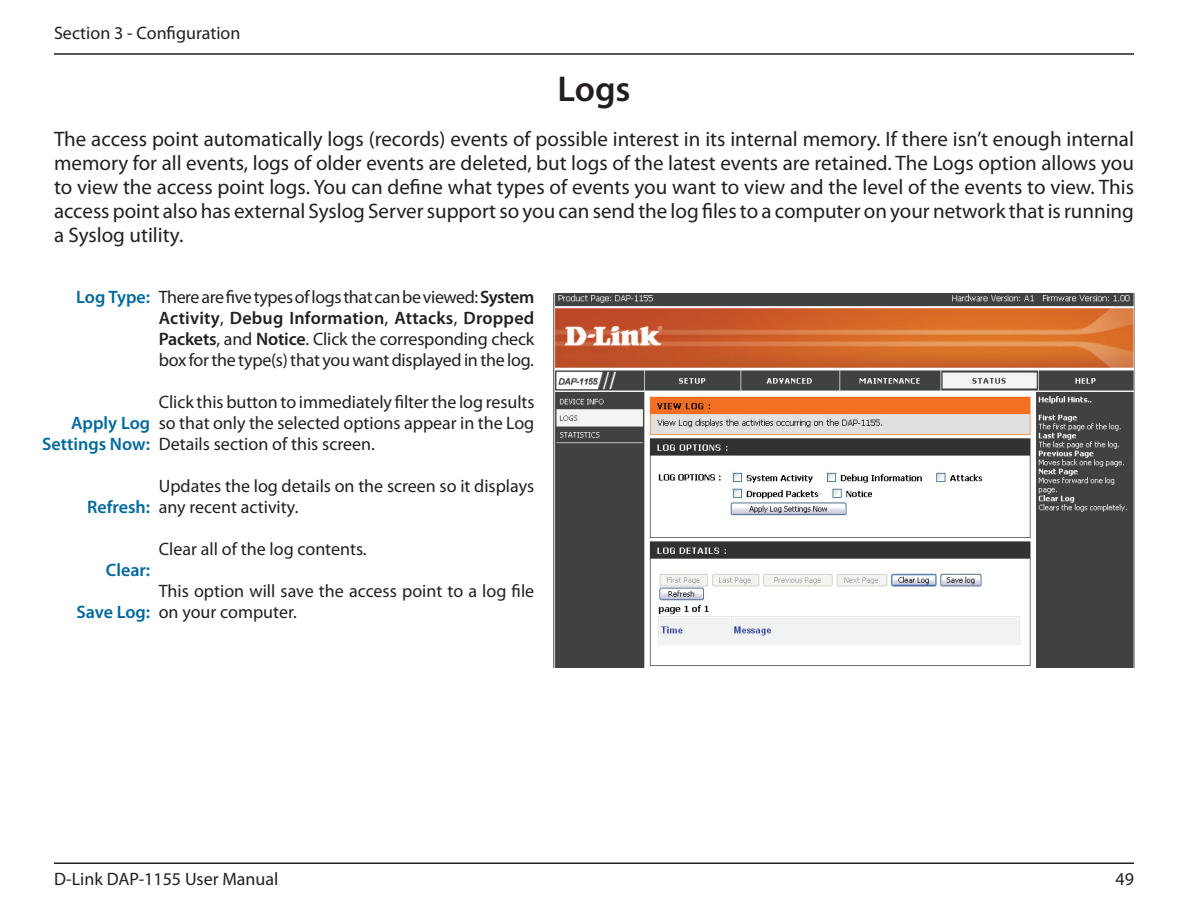
<style>
.page{position:relative;width:1188px;height:918px;background:#fff}
.page>*{position:absolute;margin:0;border:0;box-sizing:border-box;transform-origin:0 0}
.t1{font:600 36px "Myriad Pro";color:#231f20}
.t2{font:21px/24px "Myriad Pro";color:#231f20;text-align:justify}
.t3{font:18px/21px "Myriad Pro";color:#231f20;text-align:justify}
.t4{font:600 18px/21px "Myriad Pro";color:#00699b;text-align:right}
.s1{font-weight:600}
</style>
<div class="page">
<hr style="left:54px;top:53px;width:1080px;height:2px;background:#231f20">
<hr style="left:54px;top:862px;width:1080px;height:2px;background:#231f20">
<img style="left:554px;top:293px;width:580px;height:375px">
<p class="t3" style="left:54px;top:22px;width:188px">Section 3 - Configuration</p>
<h1 class="t1" style="left:557px;top:66px;width:75px">Logs</h1>
<p class="t2" style="left:54px;top:127px;width:1082px">The access point automatically logs (records) events of possible interest in its internal memory. If there isn’t enough internal memory for all events, logs of older events are deleted, but logs of the latest events are retained. The Logs option allows you to view the access point logs. You can define what types of events you want to view and the level of the events to view. This access point also has external Syslog Server support so you can send the log files to a computer on your network that is running a Syslog utility.</p>
<p class="t4" style="left:76px;top:286px;width:75px">Log Type:</p>
<p class="t4" style="left:42px;top:412px;width:109px">Apply Log<br>Settings Now:</p>
<p class="t4" style="left:87px;top:496px;width:64px">Refresh:</p>
<p class="t4" style="left:106px;top:559px;width:46px">Clear:</p>
<p class="t4" style="left:76px;top:601px;width:75px">Save Log:</p>
<p class="t3" style="left:159px;top:286px;width:377px">There are five types of logs that can be viewed: <span class="s1">System Activity</span>, <span class="s1">Debug Information</span>, <span class="s1">Attacks</span>, <span class="s1">Dropped Packets</span>, and <span class="s1">Notice</span>. Click the corresponding check box for the type(s) that you want displayed in the log.</p>
<p class="t3" style="left:159px;top:391px;width:377px">Click this button to immediately filter the log results so that only the selected options appear in the Log Details section of this screen.</p>
<p class="t3" style="left:159px;top:475px;width:377px">Updates the log details on the screen so it displays any recent activity.</p>
<p class="t3" style="left:159px;top:538px;width:209px">Clear all of the log contents.</p>
<p class="t3" style="left:159px;top:580px;width:377px">This option will save the access point to a log file on your computer.</p>
<p class="t3" style="left:54px;top:868px;width:226px">D-Link DAP-1155 User Manual</p>
<p class="t3" style="left:1116px;top:868px;width:20px">49</p>
</div>
